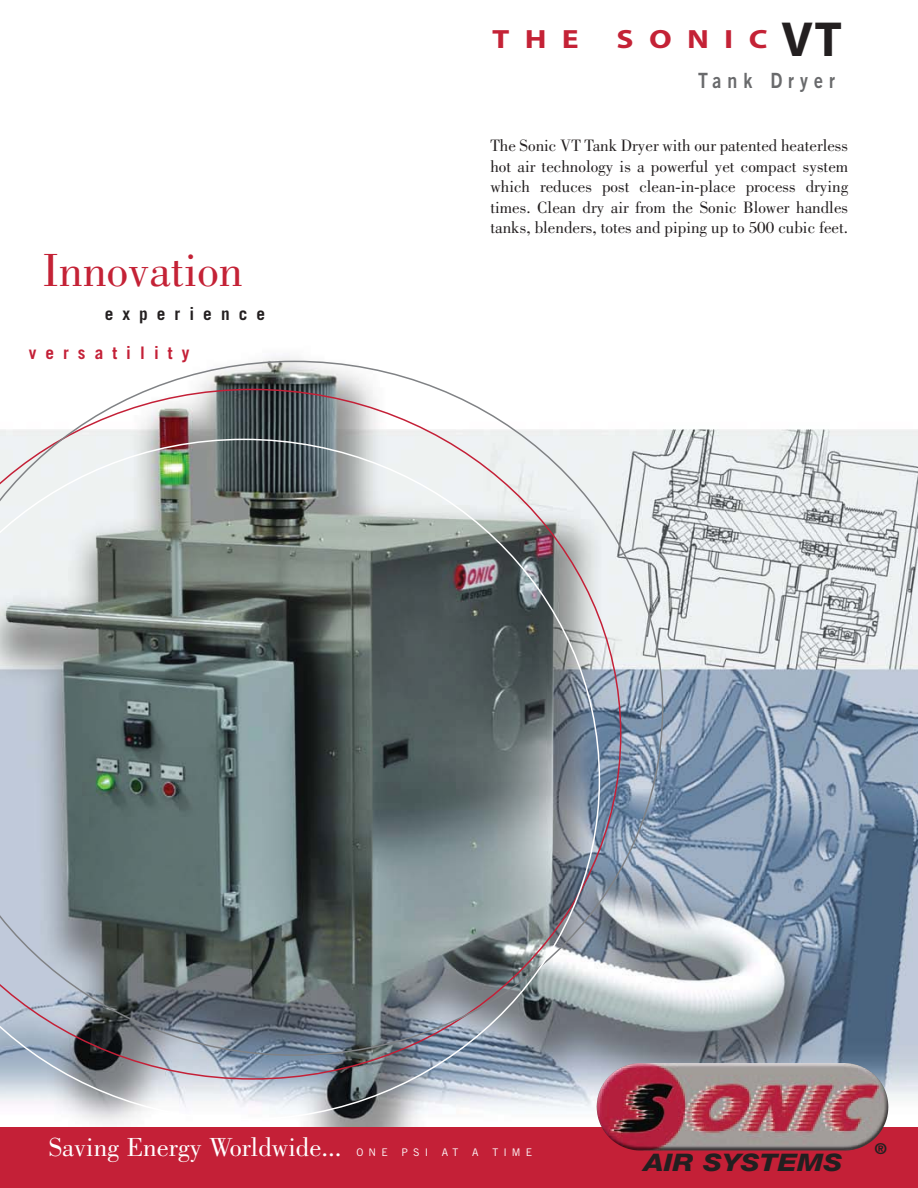
<style>
.page{position:relative;width:918px;height:1188px;background:#fff}
.page>*{position:absolute;margin:0;border:0;box-sizing:border-box;transform-origin:0 0}
.t1{font:48px "Bodoni";color:#c42236}
.t2{font:27px "Bodoni";color:#fff}
.t3{font:26.4px "Myriad Headline";letter-spacing:.505em;color:#c42236;scale:1.19 1}
.t4{font:italic 800 24.15px "Helvetica Neue";color:#231f20;scale:1.18 1}
.t5{font:21px "Trade Gothic Bold Two";letter-spacing:.335em;color:#696a6c;scale:.85 1}
.t6{font:700 17.4px "Trade Gothic";letter-spacing:.52em;color:#c42037}
.t7{font:700 17.4px "Trade Gothic";letter-spacing:.52em;color:#231f20}
.t8{font:17.1px/20.4px "Bodoni";color:#231f20;text-align:justify}
.t9{font:700 15px "Trade Gothic";color:#231f20}
.t10{font:10.5px "Trade Gothic";letter-spacing:.49em;color:#fff}
.s1{font-size:49.5px;color:#231f20}
</style>
<div class="page">
<img style="left:0;top:356px;width:918px;height:772px">
<svg style="left:0;top:361px;width:663px;height:695px"></svg>
<svg style="left:0;top:439px;width:600px;height:681px;background:#848d8f"></svg>
<div style="left:0;top:1128px;width:918px;height:60px;background:#c42037"></div>
<img style="left:639px;top:1063px;width:230px;height:7px">
<h3 class="t3" style="left:492px;top:29px;width:74px">THE</h3>
<h3 class="t3" style="left:617px;top:29px;width:190px">SONIC<span class="s1">VT</span></h3>
<p class="t5" style="left:698px;top:73px;width:163px">Tank Dryer</p>
<h1 class="t1" style="left:43px;top:252px;width:201px">Innovation</h1>
<p class="t7" style="left:105px;top:308px;width:162px">experience</p>
<p class="t6" style="left:29px;top:346px;width:162px">versatility</p>
<p class="t8" style="left:490px;top:137px;width:359px">The Sonic VT Tank Dryer with our patented heaterless hot air technology is a powerful yet compact system which reduces post clean-in-place process drying times. Clean dry air from the Sonic Blower handles tanks, blenders, totes and piping up to 500 cubic feet.</p>
<h2 class="t2" style="left:49px;top:1137px;width:294px">Saving Energy Worldwide...</h2>
<p class="t10" style="left:357px;top:1149px;width:33px">ONE</p>
<p class="t10" style="left:402px;top:1149px;width:28px">PSI</p>
<p class="t10" style="left:442px;top:1149px;width:18px">A T</p>
<p class="t10" style="left:472px;top:1149px;width:8px">A</p>
<p class="t10" style="left:492px;top:1149px;width:41px">TIME</p>
<p class="t9" style="left:875px;top:1143px;width:13px">®</p>
<h3 class="t4" style="left:644px;top:1154px;width:170px">AIR SYSTEMS</h3>
</div>
